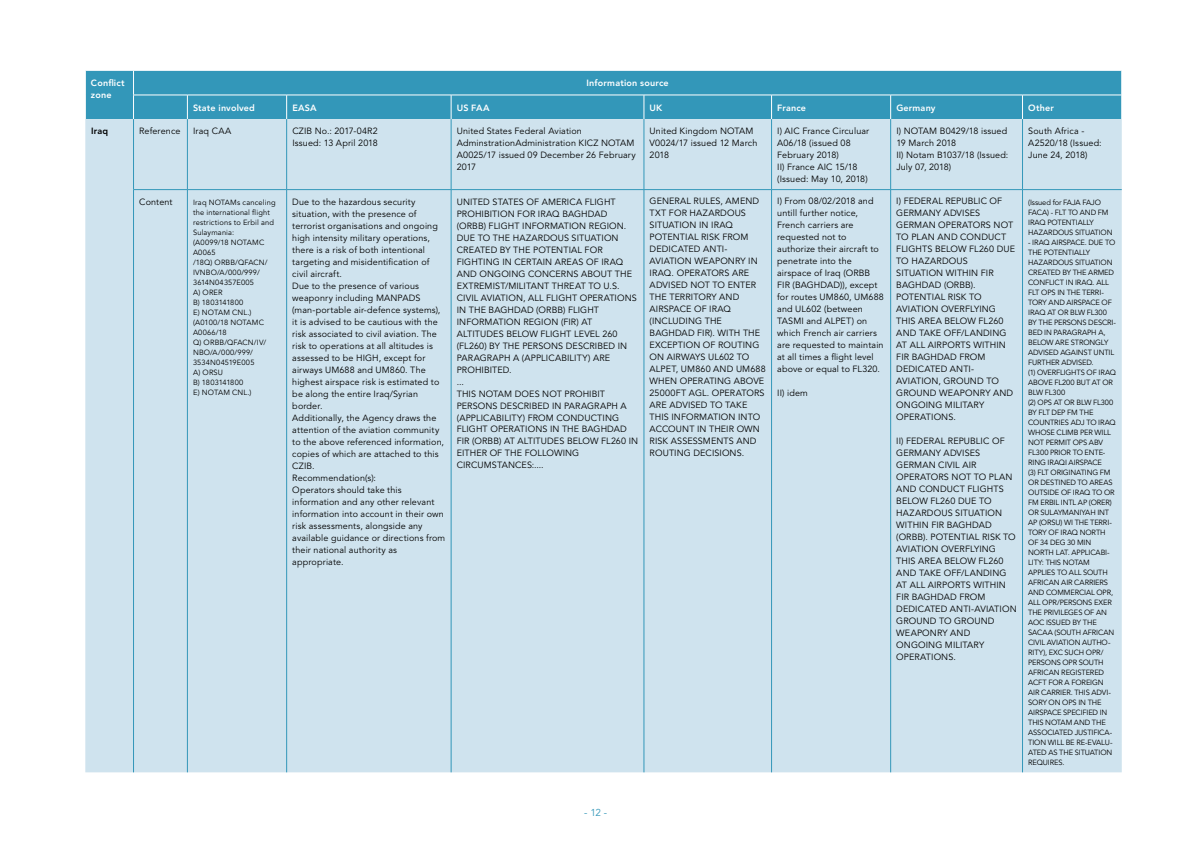
<style>
.page{position:relative;width:1191px;height:842px;background:#fff}
.page>*{position:absolute;margin:0;border:0;box-sizing:border-box;transform-origin:0 0}
.t1{font:10px "Avenir LT Std";color:#3397b9}
.t2{font:9px/12px "Avenir LT Std";letter-spacing:.015em;color:#000}
.t3{font:800 9px/12px "Avenir LT Std";letter-spacing:.02em;color:#fff}
.t4{font:800 9px "Avenir LT Std";color:#000}
.t5{font:7.5px/10px "Avenir LT Std";letter-spacing:-.015em;color:#000}
.t6{font:7.5px/10px "Avenir LT Std";letter-spacing:.02em;color:#000}
</style>
<div class="page">
<div style="left:86px;top:71px;width:1035px;height:48px;background:#3397b9"></div>
<div style="left:85px;top:119px;width:1036px;height:653px;background:#cfe3ee"></div>
<div style="left:134px;top:190px;width:987px;height:582px;background:#cfe3ee"></div>
<svg style="left:85px;top:71px;width:1px;height:48px"></svg>
<svg style="left:133px;top:71px;width:1px;height:48px"></svg>
<svg style="left:187px;top:96px;width:1px;height:23px"></svg>
<svg style="left:286px;top:96px;width:1px;height:23px"></svg>
<svg style="left:451px;top:96px;width:1px;height:23px"></svg>
<svg style="left:643px;top:96px;width:1px;height:23px"></svg>
<svg style="left:771px;top:96px;width:1px;height:23px"></svg>
<svg style="left:890px;top:96px;width:1px;height:23px"></svg>
<svg style="left:1022px;top:96px;width:1px;height:23px"></svg>
<svg style="left:1121px;top:71px;width:1px;height:48px"></svg>
<hr style="left:187px;top:119px;width:1px;height:70px;background:#3397b9">
<hr style="left:286px;top:119px;width:1px;height:70px;background:#3397b9">
<hr style="left:451px;top:119px;width:1px;height:70px;background:#3397b9">
<hr style="left:644px;top:119px;width:1px;height:70px;background:#3397b9">
<hr style="left:771px;top:119px;width:1px;height:70px;background:#3397b9">
<hr style="left:890px;top:119px;width:1px;height:70px;background:#3397b9">
<hr style="left:1022px;top:119px;width:1px;height:70px;background:#3397b9">
<hr style="left:133px;top:95px;width:54px;height:1px;background:#fff">
<hr style="left:187px;top:95px;width:100px;height:1px;background:#fff">
<hr style="left:287px;top:95px;width:164px;height:1px;background:#fff">
<hr style="left:451px;top:95px;width:193px;height:1px;background:#fff">
<hr style="left:644px;top:95px;width:127px;height:1px;background:#fff">
<hr style="left:771px;top:95px;width:119px;height:1px;background:#fff">
<hr style="left:890px;top:95px;width:132px;height:1px;background:#fff">
<hr style="left:1022px;top:95px;width:100px;height:1px;background:#fff">
<hr style="left:187px;top:190px;width:1px;height:582px;background:#3397b9">
<hr style="left:286px;top:190px;width:1px;height:582px;background:#3397b9">
<hr style="left:451px;top:190px;width:1px;height:582px;background:#3397b9">
<hr style="left:644px;top:190px;width:1px;height:582px;background:#3397b9">
<hr style="left:771px;top:190px;width:1px;height:582px;background:#3397b9">
<hr style="left:890px;top:190px;width:1px;height:582px;background:#3397b9">
<hr style="left:1022px;top:190px;width:1px;height:582px;background:#3397b9">
<hr style="left:133px;top:189px;width:54px;height:1px;background:#3397b9">
<hr style="left:187px;top:189px;width:100px;height:1px;background:#3397b9">
<hr style="left:287px;top:189px;width:164px;height:1px;background:#3397b9">
<hr style="left:451px;top:189px;width:193px;height:1px;background:#3397b9">
<hr style="left:644px;top:189px;width:127px;height:1px;background:#3397b9">
<hr style="left:771px;top:189px;width:119px;height:1px;background:#3397b9">
<hr style="left:890px;top:189px;width:132px;height:1px;background:#3397b9">
<hr style="left:1022px;top:189px;width:99px;height:1px;background:#3397b9">
<hr style="left:133px;top:119px;width:1px;height:70px;background:#3397b9">
<hr style="left:133px;top:190px;width:1px;height:582px;background:#3397b9">
<p class="t3" style="left:91px;top:77px;width:35px">Conflict zone</p>
<p class="t3" style="left:586px;top:77px;width:84px">Information source</p>
<p class="t3" style="left:193px;top:101px;width:63px">State involved</p>
<p class="t3" style="left:292px;top:101px;width:26px">EASA</p>
<p class="t3" style="left:457px;top:101px;width:34px">US FAA</p>
<p class="t3" style="left:649px;top:101px;width:14px">UK</p>
<p class="t3" style="left:777px;top:101px;width:30px">France</p>
<p class="t3" style="left:896px;top:101px;width:41px">Germany</p>
<p class="t3" style="left:1028px;top:101px;width:27px">Other</p>
<p class="t4" style="left:91px;top:125px;width:19px">Iraq</p>
<p class="t2" style="left:139px;top:125px;width:43px">Reference</p>
<p class="t2" style="left:193px;top:125px;width:40px">Iraq CAA</p>
<p class="t2" style="left:292px;top:125px;width:87px">CZIB No.: 2017-04R2<br>Issued: 13 April 2018</p>
<p class="t2" style="left:457px;top:125px;width:180px">United States Federal Aviation<br>AdminstrationAdministration KICZ NOTAM<br>A0025/17 issued 09 December 26 February<br>2017</p>
<p class="t2" style="left:649px;top:125px;width:109px">United Kingdom NOTAM<br>V0024/17 issued 12 March<br>2018</p>
<p class="t2" style="left:777px;top:125px;width:93px">I) AIC France Circuluar<br>A06/18 (issued 08<br>February 2018)<br>II) France AIC 15/18 (Issued: May 10, 2018)</p>
<p class="t2" style="left:896px;top:125px;width:114px">I) NOTAM B0429/18 issued<br>19 March 2018<br>II) Notam B1037/18 (Issued:<br>July 07, 2018)</p>
<p class="t2" style="left:1028px;top:125px;width:75px">South Africa -<br>A2520/18 (Issued:<br>June 24, 2018)</p>
<p class="t2" style="left:139px;top:196px;width:35px">Content</p>
<p class="t6" style="left:193px;top:197px;width:84px">Iraq NOTAMs canceling the international flight restrictions to Erbil and<br>Sulaymania:<br>(A0099/18 NOTAMC<br>A0065<br>/18Q) ORBB/QFACN/<br>IVNBO/A/000/999/<br>3614N04357E005<br>A) ORER<br>B) 1803141800<br>E) NOTAM CNL.) (A0100/18 NOTAMC<br>A0066/18<br>Q) ORBB/QFACN/IV/<br>NBO/A/000/999/<br>3534N04519E005<br>A) ORSU<br>B) 1803141800<br>E) NOTAM CNL.)</p>
<p class="t2" style="left:292px;top:196px;width:154px">Due to the hazardous security situation, with the presence of terrorist organisations and ongoing high intensity military operations, there is a risk of both intentional targeting and misidentification of civil aircraft.<br>Due to the presence of various weaponry including MANPADS (man-portable air-defence systems), it is advised to be cautious with the risk associated to civil aviation. The risk to operations at all altitudes is assessed to be HIGH, except for airways UM688 and UM860. The highest airspace risk is estimated to be along the entire Iraq/Syrian border.<br>Additionally, the Agency draws the attention of the aviation community to the above referenced information, copies of which are attached to this<br>CZIB.<br>Recommendation(s):<br>Operators should take this information and any other relevant information into account in their own risk assessments, alongside any available guidance or directions from their national authority as appropriate.</p>
<p class="t2" style="left:457px;top:196px;width:183px">UNITED STATES OF AMERICA FLIGHT<br>PROHIBITION FOR IRAQ BAGHDAD (ORBB) FLIGHT INFORMATION REGION.<br>DUE TO THE HAZARDOUS SITUATION<br>CREATED BY THE POTENTIAL FOR<br>FIGHTING IN CERTAIN AREAS OF IRAQ<br>AND ONGOING CONCERNS ABOUT THE<br>EXTREMIST/MILITANT THREAT TO U.S.<br>CIVIL AVIATION, ALL FLIGHT OPERATIONS<br>IN THE BAGHDAD (ORBB) FLIGHT<br>INFORMATION REGION (FIR) AT<br>ALTITUDES BELOW FLIGHT LEVEL 260 (FL260) BY THE PERSONS DESCRIBED IN<br>PARAGRAPH A (APPLICABILITY) ARE<br>PROHIBITED.<br>...<br>THIS NOTAM DOES NOT PROHIBIT<br>PERSONS DESCRIBED IN PARAGRAPH A (APPLICABILITY) FROM CONDUCTING<br>FLIGHT OPERATIONS IN THE BAGHDAD<br>FIR (ORBB) AT ALTITUDES BELOW FL260 IN<br>EITHER OF THE FOLLOWING<br>CIRCUMSTANCES:....</p>
<p class="t2" style="left:649px;top:196px;width:118px">GENERAL RULES, AMEND<br>TXT FOR HAZARDOUS<br>SITUATION IN IRAQ<br>POTENTIAL RISK FROM<br>DEDICATED ANTI-<br>AVIATION WEAPONRY IN<br>IRAQ. OPERATORS ARE<br>ADVISED NOT TO ENTER<br>THE TERRITORY AND<br>AIRSPACE OF IRAQ (INCLUDING THE<br>BAGHDAD FIR). WITH THE<br>EXCEPTION OF ROUTING<br>ON AIRWAYS UL602 TO<br>ALPET, UM860 AND UM688<br>WHEN OPERATING ABOVE<br>25000FT AGL. OPERATORS<br>ARE ADVISED TO TAKE<br>THIS INFORMATION INTO<br>ACCOUNT IN THEIR OWN<br>RISK ASSESSMENTS AND<br>ROUTING DECISIONS.</p>
<p class="t2" style="left:777px;top:196px;width:108px">I) From 08/02/2018 and untill further notice,<br>French carriers are requested not to authorize their aircraft to penetrate into the airspace of Iraq (ORBB<br>FIR (BAGHDAD)), except for routes UM860, UM688 and UL602 (between<br>TASMI and ALPET) on which French air carriers are requested to maintain at all times a flight level above or equal to FL320.</p>
<p class="t2" style="left:896px;top:195px;width:120px">I) FEDERAL REPUBLIC OF<br>GERMANY ADVISES<br>GERMAN OPERATORS NOT<br>TO PLAN AND CONDUCT<br>FLIGHTS BELOW FL260 DUE<br>TO HAZARDOUS<br>SITUATION WITHIN FIR<br>BAGHDAD (ORBB).<br>POTENTIAL RISK TO<br>AVIATION OVERFLYING<br>THIS AREA BELOW FL260<br>AND TAKE OFF/LANDING<br>AT ALL AIRPORTS WITHIN<br>FIR BAGHDAD FROM<br>DEDICATED ANTI-<br>AVIATION, GROUND TO<br>GROUND WEAPONRY AND<br>ONGOING MILITARY<br>OPERATIONS.</p>
<p class="t2" style="left:896px;top:435px;width:122px">II) FEDERAL REPUBLIC OF<br>GERMANY ADVISES<br>GERMAN CIVIL AIR<br>OPERATORS NOT TO PLAN<br>AND CONDUCT FLIGHTS<br>BELOW FL260 DUE TO<br>HAZARDOUS SITUATION<br>WITHIN FIR BAGHDAD (ORBB). POTENTIAL RISK TO<br>AVIATION OVERFLYING<br>THIS AREA BELOW FL260<br>AND TAKE OFF/LANDING<br>AT ALL AIRPORTS WITHIN<br>FIR BAGHDAD FROM<br>DEDICATED ANTI-AVIATION<br>GROUND TO GROUND<br>WEAPONRY AND<br>ONGOING MILITARY<br>OPERATIONS.</p>
<p class="t5" style="left:1028px;top:197px;width:86px">(Issued for FAJA FAJO<br>FACA) - FLT TO AND FM<br>IRAQ POTENTIALLY<br>HAZARDOUS SITUATION</p>
<p class="t5" style="left:1028px;top:237px;width:89px">- IRAQ AIRSPACE. DUE TO<br>THE POTENTIALLY<br>HAZARDOUS SITUATION<br>CREATED BY THE ARMED<br>CONFLICT IN IRAQ. ALL<br>FLT OPS IN THE TERRI-<br>TORY AND AIRSPACE OF<br>IRAQ AT OR BLW FL300<br>BY THE PERSONS DESCRI-<br>BED IN PARAGRAPH A,<br>BELOW ARE STRONGLY<br>ADVISED AGAINST UNTIL<br>FURTHER ADVISED.<br>(1) OVERFLIGHTS OF IRAQ<br>ABOVE FL200 BUT AT OR<br>BLW FL300<br>(2) OPS AT OR BLW FL300<br>BY FLT DEP FM THE<br>COUNTRIES ADJ TO IRAQ<br>WHOSE CLIMB PER WILL<br>NOT PERMIT OPS ABV<br>FL300 PRIOR TO ENTE-<br>RING IRAQI AIRSPACE<br>(3) FLT ORIGINATING FM<br>OR DESTINED TO AREAS<br>OUTSIDE OF IRAQ TO OR<br>FM ERBIL INTL AP (ORER)<br>OR SULAYMANIYAH INT<br>AP (ORSU) WI THE TERRI-<br>TORY OF IRAQ NORTH<br>OF 34 DEG 30 MIN<br>NORTH LAT. APPLICABI-<br>LITY: THIS NOTAM<br>APPLIES TO ALL SOUTH<br>AFRICAN AIR CARRIERS<br>AND COMMERCIAL OPR,<br>ALL OPR/PERSONS EXER<br>THE PRIVILEGES OF AN<br>AOC ISSUED BY THE<br>SACAA (SOUTH AFRICAN<br>CIVIL AVIATION AUTHO-<br>RITY), EXC SUCH OPR/<br>PERSONS OPR SOUTH<br>AFRICAN REGISTERED<br>ACFT FOR A FOREIGN<br>AIR CARRIER. THIS ADVI-<br>SORY ON OPS IN THE<br>AIRSPACE SPECIFIED IN<br>THIS NOTAM AND THE<br>ASSOCIATED JUSTIFICA-<br>TION WILL BE RE-EVALU-<br>ATED AS THE SITUATION<br>REQUIRES.</p>
<p class="t2" style="left:777px;top:387px;width:32px">II) idem</p>
<p class="t1" style="left:584px;top:807px;width:25px">- 12 -</p>
</div>
